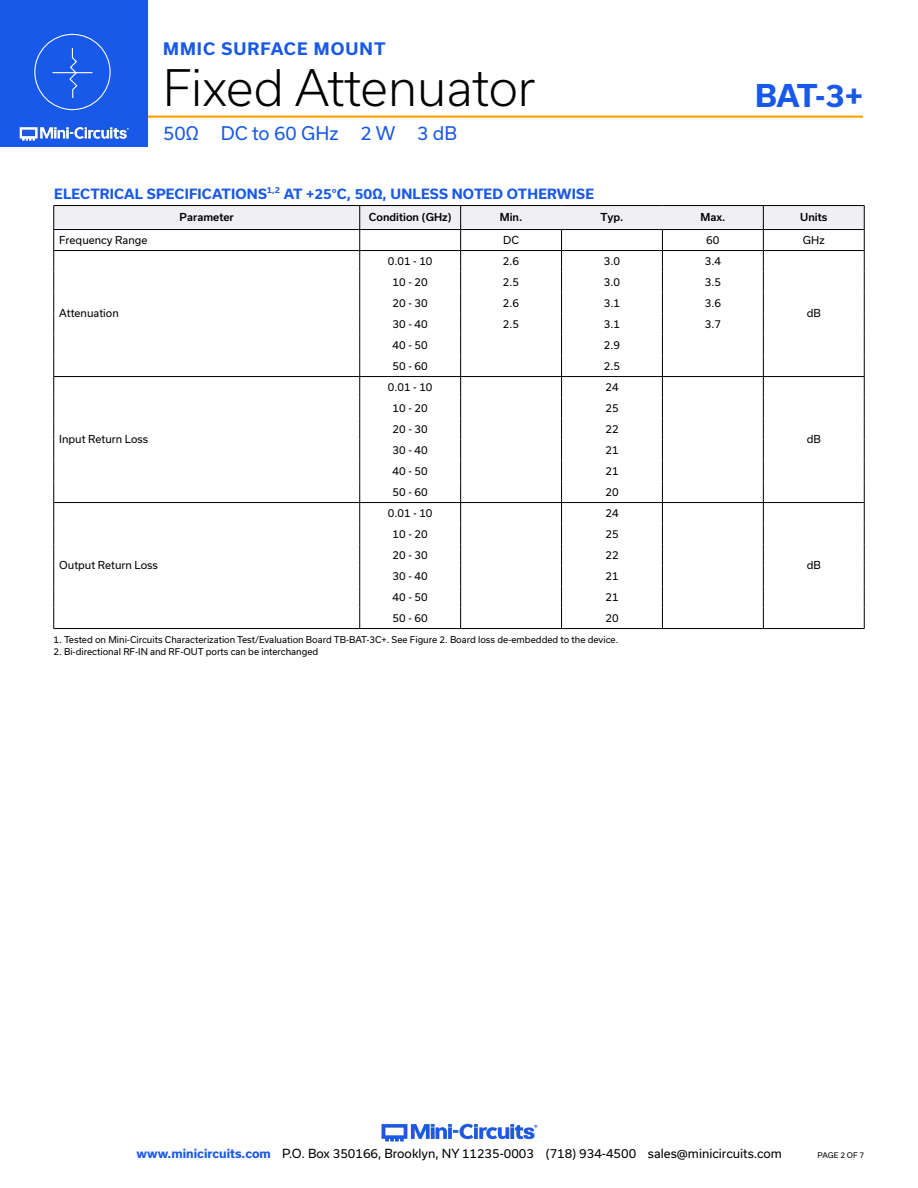
<style>
.page{position:relative;width:918px;height:1188px;background:#fff}
.page>*{position:absolute;margin:0;border:0;box-sizing:border-box;transform-origin:0 0}
.t1{font:300 48px "Usual";color:#000}
.t2{font:700 30px "Usual";color:#1859ea}
.t3{font:18px "Usual";color:#1859ea}
.t4{font:700 16.5px "Usual";letter-spacing:.065em;color:#1859ea}
.Blue_Headers{font:700 13.5px "Usual";letter-spacing:.015em;color:#1859ea}
.t5{font:12px "Usual";color:#000}
.Table_Body_Center{font:10.5px "Usual";color:#000}
.Table_Body_Left_Justified{font:10.5px "Usual";color:#000}
.Table_Header_Center{font:500 10.5px "Usual";color:#000}
.Table_Header_Left_Justified{font:500 10.5px "Usual";color:#000}
.Notes{font:9px "Usual";color:#000}
.t6{font:7.5px "Usual";color:#000}
.s1{font-weight:700;color:#1859ea}
</style>
<div class="page">
<img style="left:381px;top:1123px;width:157px;height:19px">
<hr style="left:130px;top:116px;width:733px;height:2px;background:#ffa300">
<div style="left:0;top:0;width:148px;height:147px;background:#1859ea"></div>
<img style="left:19px;top:126px;width:110px;height:15px">
<div style="left:34px;top:34px;width:77px;height:76px;border:1px solid #fff;border-radius:50%"></div>
<hr style="left:53px;top:72px;width:39px;height:1px;background:#fff">
<svg style="left:68px;top:48px;width:10px;height:50px"></svg>
<hr style="left:360px;top:205px;width:101px;height:1px;background:#000">
<hr style="left:461px;top:205px;width:101px;height:1px;background:#000">
<hr style="left:562px;top:205px;width:100px;height:1px;background:#000">
<hr style="left:662px;top:205px;width:101px;height:1px;background:#000">
<hr style="left:360px;top:628px;width:101px;height:1px;background:#000">
<hr style="left:461px;top:628px;width:101px;height:1px;background:#000">
<hr style="left:562px;top:628px;width:100px;height:1px;background:#000">
<hr style="left:662px;top:628px;width:101px;height:1px;background:#000">
<hr style="left:54px;top:205px;width:306px;height:1px;background:#000">
<hr style="left:54px;top:628px;width:306px;height:1px;background:#000">
<hr style="left:763px;top:205px;width:101px;height:1px;background:#000">
<hr style="left:763px;top:628px;width:101px;height:1px;background:#000">
<svg style="left:53px;top:206px;width:812px;height:422px"></svg>
<h3 class="t4" style="left:163px;top:40px;width:224px">MMIC SURFACE MOUNT</h3>
<h1 class="t1" style="left:163px;top:60px;width:374px">Fixed Attenuator</h1>
<h3 class="t3" style="left:163px;top:123px;width:295px">50Ω DC to 60 GHz 2 W 3 dB</h3>
<h2 class="t2" style="left:755px;top:79px;width:110px">BAT-3+</h2>
<p class="Blue_Headers" style="left:54px;top:186px;width:541px">ELECTRICAL SPECIFICATIONS<sup>1,2</sup> AT +25°C, 50Ω, UNLESS NOTED OTHERWISE</p>
<p class="Table_Header_Left_Justified" style="left:180px;top:212px;width:56px">Parameter</p>
<p class="Table_Header_Center" style="left:369px;top:212px;width:84px">Condition (GHz)</p>
<p class="Table_Header_Center" style="left:500px;top:212px;width:24px">Min.</p>
<p class="Table_Header_Center" style="left:600px;top:212px;width:25px">Typ.</p>
<p class="Table_Header_Center" style="left:700px;top:212px;width:26px">Max.</p>
<p class="Table_Header_Center" style="left:800px;top:212px;width:29px">Units</p>
<p class="Table_Body_Left_Justified" style="left:59px;top:234px;width:90px">Frequency Range</p>
<p class="Table_Body_Center" style="left:503px;top:234px;width:17px">DC</p>
<p class="Table_Body_Center" style="left:706px;top:234px;width:15px">60</p>
<p class="Table_Body_Center" style="left:803px;top:234px;width:23px">GHz</p>
<p class="Table_Body_Left_Justified" style="left:59px;top:308px;width:61px">Attenuation</p>
<p class="Table_Body_Left_Justified" style="left:59px;top:434px;width:91px">Input Return Loss</p>
<p class="Table_Body_Center" style="left:388px;top:255px;width:46px">0.01 - 10</p>
<p class="Table_Body_Center" style="left:503px;top:255px;width:18px">2.6</p>
<p class="Table_Body_Center" style="left:604px;top:255px;width:18px">3.0</p>
<p class="Table_Body_Center" style="left:705px;top:255px;width:18px">3.4</p>
<p class="Table_Body_Center" style="left:393px;top:276px;width:37px">10 - 20</p>
<p class="Table_Body_Center" style="left:503px;top:276px;width:18px">2.5</p>
<p class="Table_Body_Center" style="left:604px;top:276px;width:18px">3.0</p>
<p class="Table_Body_Center" style="left:705px;top:276px;width:18px">3.5</p>
<p class="Table_Body_Center" style="left:393px;top:297px;width:37px">20 - 30</p>
<p class="Table_Body_Center" style="left:503px;top:297px;width:18px">2.6</p>
<p class="Table_Body_Center" style="left:604px;top:297px;width:18px">3.1</p>
<p class="Table_Body_Center" style="left:705px;top:297px;width:18px">3.6</p>
<p class="Table_Body_Center" style="left:393px;top:318px;width:37px">30 - 40</p>
<p class="Table_Body_Center" style="left:503px;top:318px;width:18px">2.5</p>
<p class="Table_Body_Center" style="left:604px;top:318px;width:18px">3.1</p>
<p class="Table_Body_Center" style="left:705px;top:318px;width:18px">3.7</p>
<p class="Table_Body_Center" style="left:393px;top:339px;width:37px">40 - 50</p>
<p class="Table_Body_Center" style="left:604px;top:339px;width:18px">2.9</p>
<p class="Table_Body_Center" style="left:393px;top:360px;width:37px">50 - 60</p>
<p class="Table_Body_Center" style="left:604px;top:360px;width:18px">2.5</p>
<p class="Table_Body_Center" style="left:388px;top:381px;width:46px">0.01 - 10</p>
<p class="Table_Body_Center" style="left:605px;top:381px;width:15px">24</p>
<p class="Table_Body_Center" style="left:393px;top:402px;width:37px">10 - 20</p>
<p class="Table_Body_Center" style="left:605px;top:402px;width:15px">25</p>
<p class="Table_Body_Center" style="left:393px;top:423px;width:37px">20 - 30</p>
<p class="Table_Body_Center" style="left:605px;top:423px;width:15px">22</p>
<p class="Table_Body_Center" style="left:393px;top:444px;width:37px">30 - 40</p>
<p class="Table_Body_Center" style="left:605px;top:444px;width:15px">21</p>
<p class="Table_Body_Center" style="left:393px;top:465px;width:37px">40 - 50</p>
<p class="Table_Body_Center" style="left:605px;top:465px;width:15px">21</p>
<p class="Table_Body_Center" style="left:393px;top:486px;width:37px">50 - 60</p>
<p class="Table_Body_Center" style="left:605px;top:486px;width:15px">20</p>
<p class="Table_Body_Center" style="left:388px;top:507px;width:46px">0.01 - 10</p>
<p class="Table_Body_Center" style="left:605px;top:507px;width:15px">24</p>
<p class="Table_Body_Center" style="left:393px;top:528px;width:37px">10 - 20</p>
<p class="Table_Body_Center" style="left:605px;top:528px;width:15px">25</p>
<p class="Table_Body_Center" style="left:393px;top:549px;width:37px">20 - 30</p>
<p class="Table_Body_Center" style="left:605px;top:549px;width:15px">22</p>
<p class="Table_Body_Center" style="left:393px;top:570px;width:37px">30 - 40</p>
<p class="Table_Body_Center" style="left:605px;top:570px;width:15px">21</p>
<p class="Table_Body_Center" style="left:393px;top:591px;width:37px">40 - 50</p>
<p class="Table_Body_Center" style="left:605px;top:591px;width:15px">21</p>
<p class="Table_Body_Center" style="left:393px;top:612px;width:37px">50 - 60</p>
<p class="Table_Body_Center" style="left:605px;top:612px;width:15px">20</p>
<p class="Notes" style="left:54px;top:634px;width:566px">1. Tested on Mini-Circuits Characterization Test/Evaluation Board TB-BAT-3C+. See Figure 2. Board loss de-embedded to the device.</p>
<p class="Notes" style="left:54px;top:647px;width:266px">2. Bi-directional RF-IN and RF-OUT ports can be interchanged</p>
<p class="Table_Body_Left_Justified" style="left:59px;top:560px;width:100px">Output Return Loss</p>
<p class="Table_Body_Center" style="left:807px;top:308px;width:16px">dB</p>
<p class="Table_Body_Center" style="left:807px;top:434px;width:16px">dB</p>
<p class="Table_Body_Center" style="left:807px;top:560px;width:16px">dB</p>
<p class="t5" style="left:137px;top:1146px;width:647px"><span class="s1">www.minicircuits.com</span> P.O. Box 350166, Brooklyn, NY 11235-0003 (718) 934-4500 sales@minicircuits.com</p>
<p class="t6" style="left:818px;top:1151px;width:48px">PAGE 2 OF 7</p>
</div>
